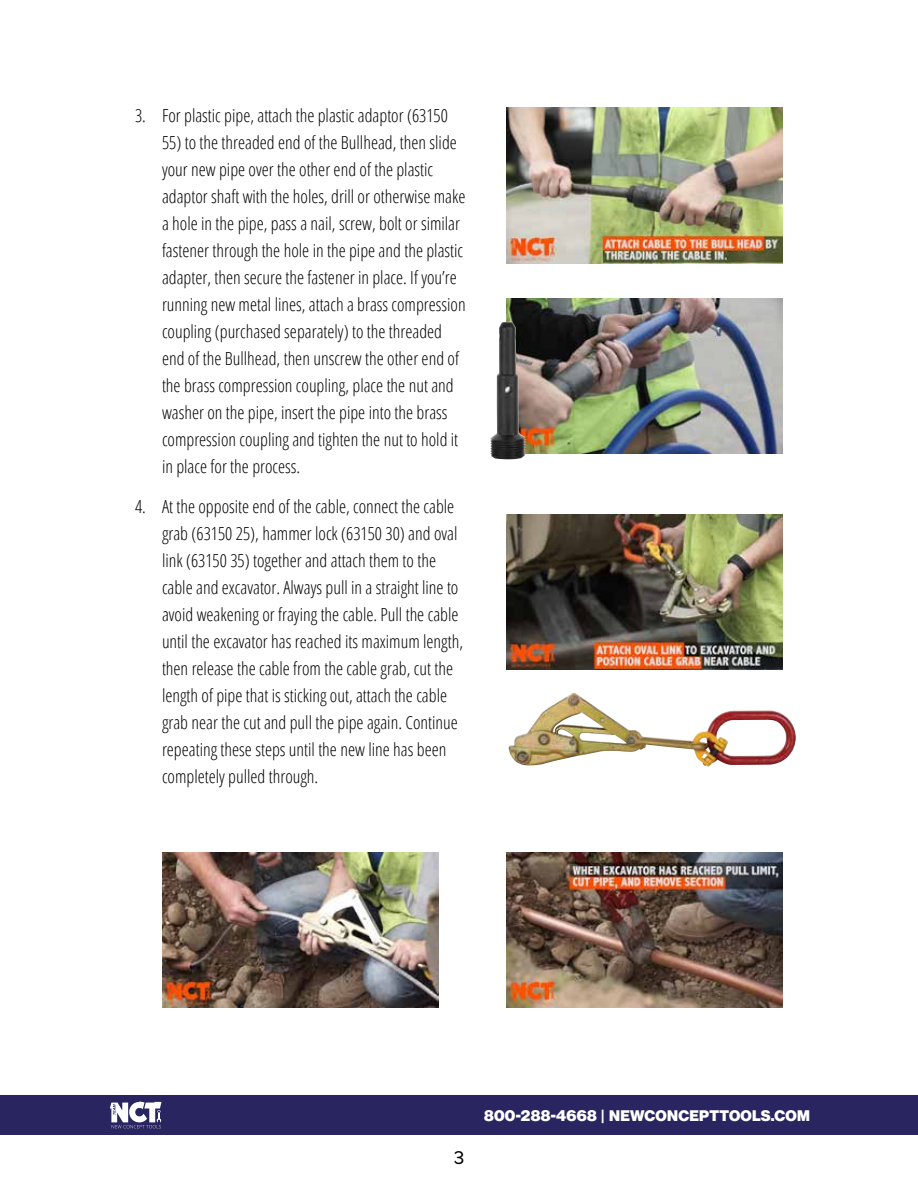
<style>
.page{position:relative;width:918px;height:1188px;background:#fff}
.page>*{position:absolute;margin:0;border:0;box-sizing:border-box;transform-origin:0 0}
.t1{font:300 condensed 18px/27px "Open Sans";color:#000}
.t2{font:500 18px "Raleway";color:#000}
.t3{font:15px "N Haas Grotesk DS Pro 95 Blk";letter-spacing:.015em;color:#fff}
</style>
<div class="page">
<img style="left:506px;top:108px;width:277px;height:156px">
<img style="left:506px;top:298px;width:277px;height:156px">
<img style="left:490px;top:322px;width:36px;height:137px">
<img style="left:506px;top:514px;width:277px;height:156px">
<img style="left:162px;top:852px;width:277px;height:156px">
<img style="left:506px;top:852px;width:277px;height:156px">
<img style="left:508px;top:692px;width:288px;height:75px">
<div style="left:0;top:1095px;width:918px;height:40px;background:#282560"></div>
<svg style="left:110px;top:1101px;width:52px;height:27px"></svg>
<p class="t1" style="left:135px;top:101px;width:315px">3. For plastic pipe, attach the plastic adaptor (63150</p>
<p class="t1" style="left:162px;top:128px;width:305px">55) to the threaded end of the Bullhead, then slide your new pipe over the other end of the plastic adaptor shaft with the holes, drill or otherwise make a hole in the pipe, pass a nail, screw, bolt or similar fastener through the hole in the pipe and the plastic adapter, then secure the fastener in place. If you’re running new metal lines, attach a brass compression coupling (purchased separately) to the threaded end of the Bullhead, then unscrew the other end of the brass compression coupling, place the nut and washer on the pipe, insert the pipe into the brass compression coupling and tighten the nut to hold it in place for the process.</p>
<p class="t1" style="left:162px;top:493px;width:303px;text-indent:-27px">4. At the opposite end of the cable, connect the cable grab (63150 25), hammer lock (63150 30) and oval link (63150 35) together and attach them to the cable and excavator. Always pull in a straight line to avoid weakening or fraying the cable. Pull the cable until the excavator has reached its maximum length, then release the cable from the cable grab, cut the length of pipe that is sticking out, attach the cable grab near the cut and pull the pipe again. Continue repeating these steps until the new line has been completely pulled through.</p>
<p class="t2" style="left:454px;top:1148px;width:12px">3</p>
<p class="t3" style="left:484px;top:1107px;width:327px">800-288-4668 | NEWCONCEPTTOOLS.COM</p>
</div>
